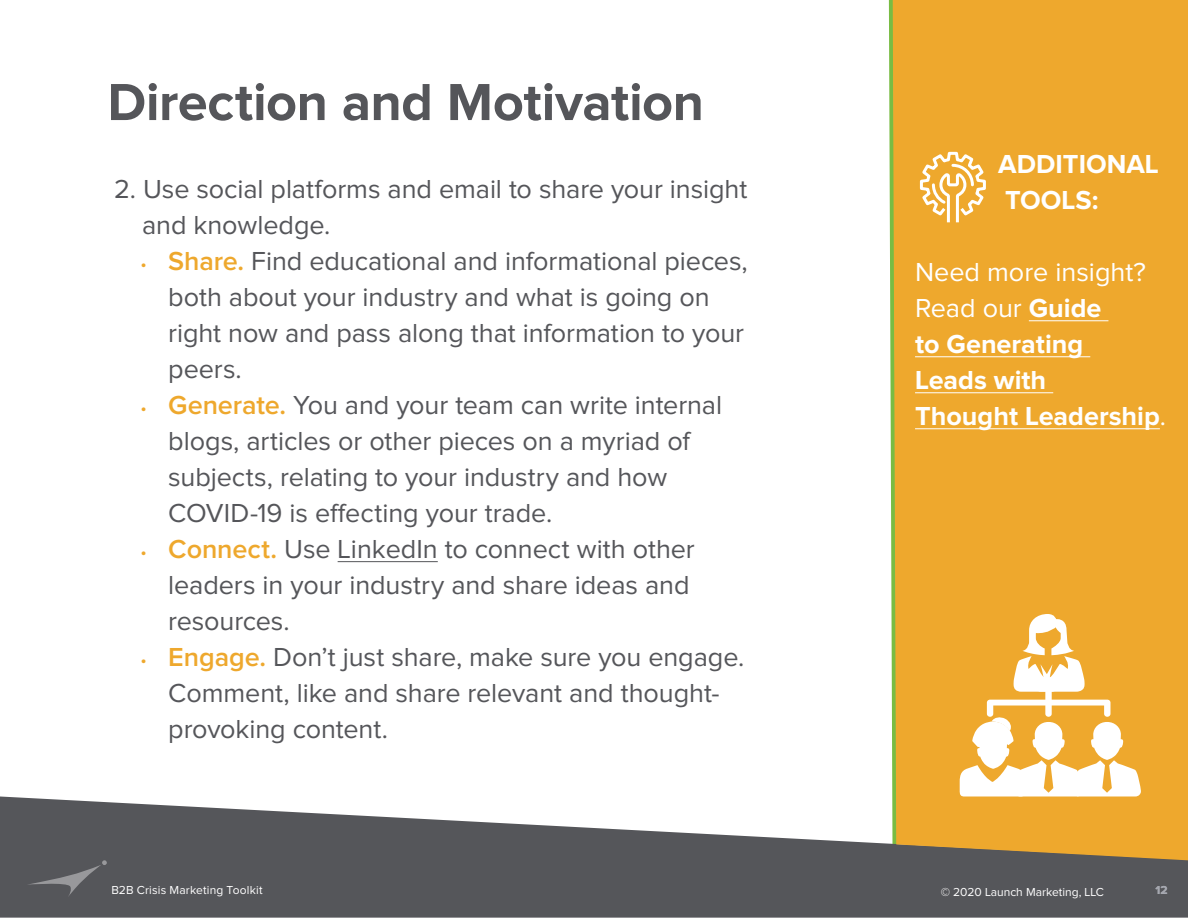
<style>
.page{position:relative;width:1188px;height:918px;background:#fff}
.page>*{position:absolute;margin:0;border:0;box-sizing:border-box;transform-origin:0 0}
.t1{font:700 54px "Proxima Nova";letter-spacing:-.01em;color:#55565a}
.t2{font:27px/36px "Proxima Nova";letter-spacing:-.005em;color:#55565a}
.t3{font:700 27px/36px "Proxima Nova";color:#fff}
.t4{font:12px "Proxima Nova";color:#fff}
.t5{font:700 12px "Proxima Nova";color:#a6a8b0}
.s1{font-family:"Myriad Pro";font-size:18px;color:#eea82d}
.s2{font-weight:600;color:#eea82d}
.s3{font-weight:400}
</style>
<div class="page">
<svg style="left:0;top:796px;width:1188px;height:122px;fill:#55565a"></svg>
<svg style="left:27px;top:860px;width:80px;height:38px;background:#5e5f63"></svg>
<div style="left:893px;top:0;width:295px;height:860px;background:#eea82d"></div>
<hr style="left:338px;top:561px;width:100px;height:1px;background:#55565a">
<hr style="left:1029px;top:321px;width:79px;height:1px;background:#fff">
<hr style="left:915px;top:357px;width:175px;height:1px;background:#fff">
<hr style="left:915px;top:393px;width:138px;height:1px;background:#fff">
<hr style="left:915px;top:429px;width:245px;height:1px;background:#fff">
<svg style="left:960px;top:614px;width:181px;height:183px"></svg>
<svg style="left:918px;top:150px;width:69px;height:75px"></svg>
<h1 class="t1" style="left:107px;top:71px;width:598px">Direction and Motivation</h1>
<p class="t2" style="left:142px;top:172px;width:607px;text-indent:-28px">2. Use social platforms and email to share your insight and knowledge.</p>
<p class="t2" style="left:168px;top:244px;width:581px;text-indent:-27px"><span class="s1">•</span> <span class="s2">Share.</span> Find educational and informational pieces, both about your industry and what is going on right now and pass along that information to your peers.</p>
<p class="t2" style="left:168px;top:388px;width:555px;text-indent:-27px"><span class="s1">•</span> <span class="s2">Generate.</span> You and your team can write internal blogs, articles or other pieces on a myriad of subjects, relating to your industry and how COVID-19 is effecting your trade.</p>
<p class="t2" style="left:168px;top:532px;width:528px;text-indent:-27px"><span class="s1">•</span> <span class="s2">Connect.</span> Use LinkedIn to connect with other leaders in your industry and share ideas and resources.</p>
<p class="t2" style="left:168px;top:640px;width:578px;text-indent:-27px"><span class="s1">•</span> <span class="s2">Engage.</span> Don’t just share, make sure you engage.<br>Comment, like and share relevant and thought&shy;provoking content.</p>
<p class="t3" style="left:998px;top:147px;width:162px">ADDITIONAL<br>TOOLS:</p>
<p class="t3" style="left:915px;top:255px;width:253px"><span class="s3">Need more insight?<br>Read our</span> Guide<br>to Generating<br>Leads with<br>Thought Leadership<span class="s3">.</span></p>
<p class="t4" style="left:111px;top:884px;width:153px">B2B Crisis Marketing Toolkit</p>
<p class="t4" style="left:941px;top:885px;width:165px">© 2020 Launch Marketing, LLC</p>
<p class="t5" style="left:1155px;top:884px;width:14px">12</p>
</div>
